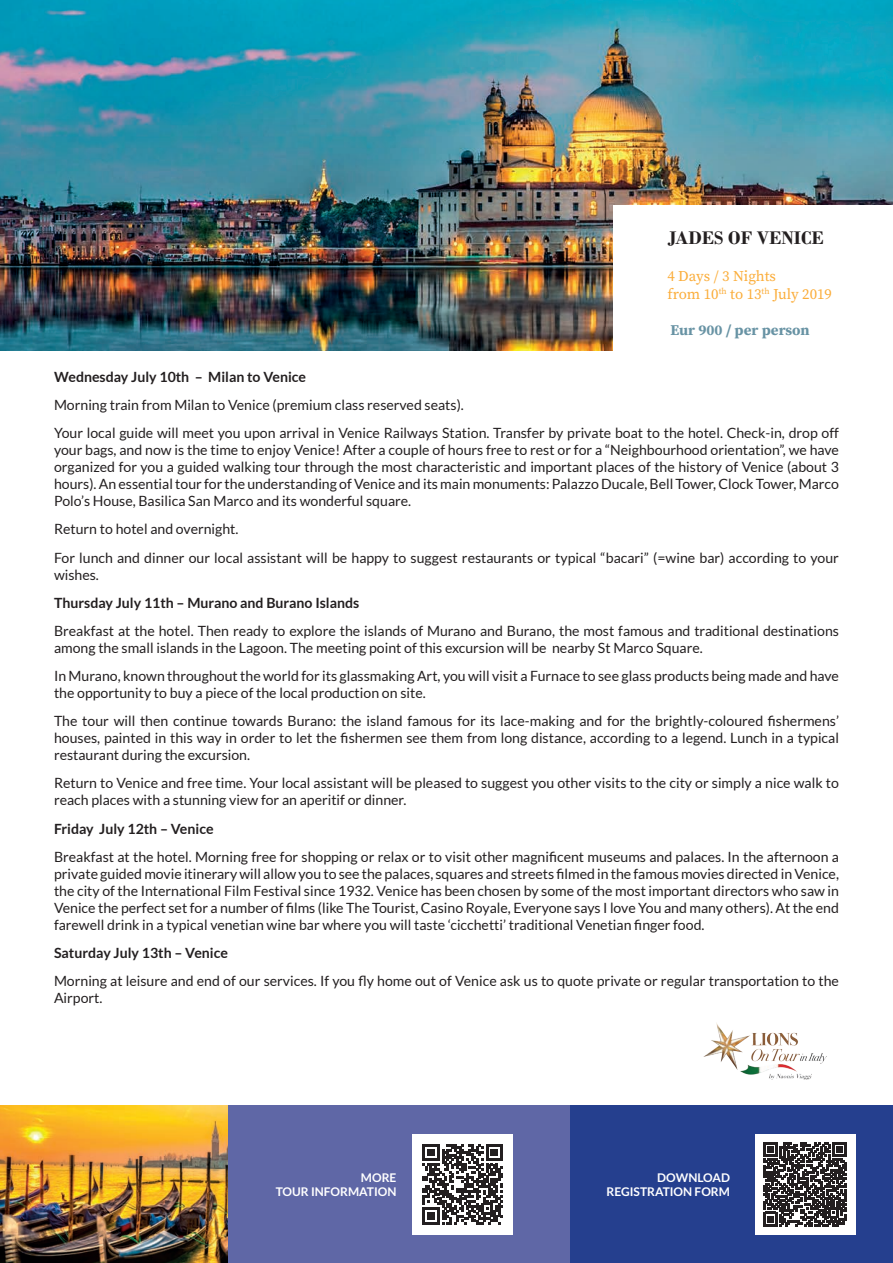
<style>
.page{position:relative;width:893px;height:1263px;background:#fff}
.page>*{position:absolute;margin:0;border:0;box-sizing:border-box;transform-origin:0 0}
.t1{font:700 19.2px "Bodoni";color:#231f20}
.t2{font:14.85px/17.9px "Source Serif Pro";color:#fbad3a}
.t3{font:700 14.85px "Source Serif Pro";color:#6893a4}
.t4{font:14.1px/17px "Lato";color:#231f20}
.t5{font:700 14.1px "Lato";color:#231f20}
.t6{font:700 12px/13.5px "Lato";color:#fff;text-align:right}
</style>
<div class="page">
<img style="left:0;top:0;width:893px;height:350px">
<div style="left:613px;top:205px;width:280px;height:161px;background:#fff"></div>
<div style="left:570px;top:1106px;width:323px;height:157px;background:#253f8e"></div>
<div style="left:227px;top:1106px;width:343px;height:157px;background:#5f67a6"></div>
<div style="left:413px;top:1134px;width:100px;height:100px;background:#fff"></div>
<svg style="left:422px;top:1144px;width:81px;height:80px"></svg>
<div style="left:755px;top:1134px;width:100px;height:100px;background:#fff"></div>
<svg style="left:763px;top:1142px;width:84px;height:84px"></svg>
<img style="left:0;top:1106px;width:227px;height:157px">
<img style="left:704px;top:1023px;width:122px;height:56px">
<h1 class="t1" style="left:667px;top:227px;width:158px">JADES OF VENICE</h1>
<p class="t2" style="left:667px;top:267px;width:166px">4 Days / 3 Nights<br>from 10<sup>th</sup> to 13<sup>th</sup> July 2019</p>
<p class="t3" style="left:671px;top:320px;width:141px">Eur 900 / per person</p>
<p class="t5" style="left:54px;top:369px;width:254px">Wednesday July 10th – Milan to Venice</p>
<p class="t4" style="left:54px;top:391px;width:786px;line-height:28.2px">Morning train from Milan to Venice (premium class reserved seats).<br>Your local guide will meet you upon arrival in Venice Railways Station. Transfer by private boat to the hotel. Check-in, drop off</p>
<p class="t4" style="left:54px;top:442px;width:786px;text-align:justify">your bags, and now is the time to enjoy Venice! After a couple of hours free to rest or for a “Neighbourhood orientation”, we have organized for you a guided walking tour through the most characteristic and important places of the history of Venice (about 3 hours). An essential tour for the understanding of Venice and its main monuments: Palazzo Ducale, Bell Tower, Clock Tower, Marco Polo’s House, Basilica San Marco and its wonderful square.</p>
<p class="t4" style="left:54px;top:515px;width:786px;line-height:28.2px">Return to hotel and overnight.<br>For lunch and dinner our local assistant will be happy to suggest restaurants or typical “bacari” (=wine bar) according to your</p>
<p class="t4" style="left:54px;top:566px;width:46px">wishes.</p>
<p class="t5" style="left:54px;top:595px;width:307px">Thursday July 11th – Murano and Burano Islands</p>
<p class="t4" style="left:54px;top:622px;width:786px">Breakfast at the hotel. Then ready to explore the islands of Murano and Burano, the most famous and traditional destinations among the small islands in the Lagoon. The meeting point of this excursion will be nearby St Marco Square.</p>
<p class="t4" style="left:54px;top:667px;width:786px">In Murano, known throughout the world for its glassmaking Art, you will visit a Furnace to see glass products being made and have the opportunity to buy a piece of the local production on site.</p>
<p class="t4" style="left:54px;top:713px;width:786px;text-align:justify">The tour will then continue towards Burano: the island famous for its lace-making and for the brightly-coloured fishermens’ houses, painted in this way in order to let the fishermen see them from long distance, according to a legend. Lunch in a typical restaurant during the excursion.</p>
<p class="t4" style="left:54px;top:775px;width:786px">Return to Venice and free time. Your local assistant will be pleased to suggest you other visits to the city or simply a nice walk to reach places with a stunning view for an aperitif or dinner.</p>
<p class="t5" style="left:54px;top:820px;width:161px">Friday July 12th – Venice</p>
<p class="t4" style="left:54px;top:848px;width:786px;text-align:justify">Breakfast at the hotel. Morning free for shopping or relax or to visit other magnificent museums and palaces. In the afternoon a private guided movie itinerary will allow you to see the palaces, squares and streets filmed in the famous movies directed in Venice, the city of the International Film Festival since 1932. Venice has been chosen by some of the most important directors who saw in Venice the perfect set for a number of films (like The Tourist, Casino Royale, Everyone says I love You and many others). At the end farewell drink in a typical venetian wine bar where you will taste ‘cicchetti’ traditional Venetian finger food.</p>
<p class="t5" style="left:54px;top:945px;width:176px">Saturday July 13th – Venice</p>
<p class="t4" style="left:54px;top:972px;width:786px">Morning at leisure and end of our services. If you fly home out of Venice ask us to quote private or regular transportation to the<br>Airport.</p>
<p class="t6" style="left:276px;top:1170px;width:122px;line-height:14.4px">MORE<br>TOUR INFORMATION</p>
<p class="t6" style="left:606px;top:1171px;width:125px">DOWNLOAD<br>REGISTRATION FORM</p>
</div>
